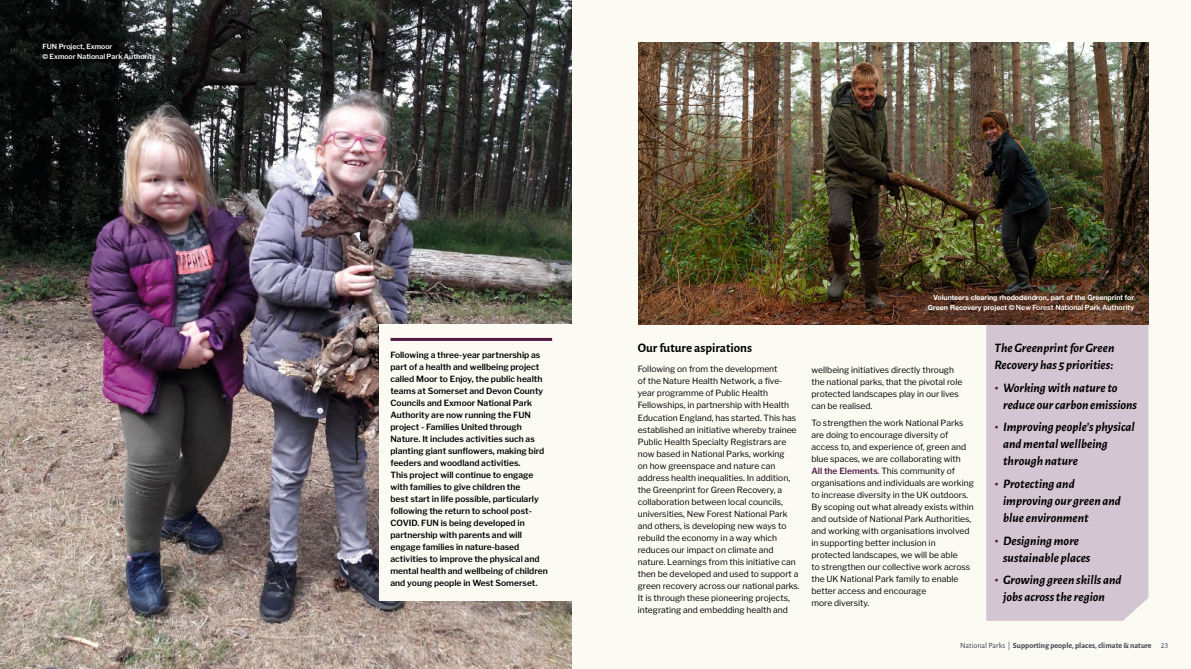
<style>
.page{position:relative;width:1191px;height:669px;background:#fff}
.page>*{position:absolute;margin:0;border:0;box-sizing:border-box;transform-origin:0 0}
.t1{font:italic 700 13px/17px "Alegreya Sans";color:#000}
.t2{font:700 13px "Alegreya Sans";color:#000}
.t3{font:8.5px/12px "Libre Franklin";color:#000}
.t4{font:600 8.5px/12px "Libre Franklin";color:#000}
.t5{font:700 8px "Alegreya Sans";color:#3c404f}
.t6{font:8px "Alegreya Sans";color:#fcfbf3}
.t7{font:600 7px/10px "Libre Franklin";color:#fff}
.t8{font:700 7px "Helvetica Neue";color:#fff}
.s1{font-family:"Helvetica Neue";font-weight:700}
.s2{font-size:16px;color:#4f1a46}
.s3{font-weight:600;color:#4f1a46}
.s4{font-weight:400}
</style>
<div class="page">
<img style="left:0;top:0;width:573px;height:669px">
<div style="left:35px;top:36px;width:128px;height:31px;background:#000;opacity:.8"></div>
<div style="left:379px;top:325px;width:197px;height:276px;background:#fcfbf3"></div>
<hr style="left:390px;top:338px;width:162px;height:3px;background:#4f1a46">
<div style="left:573px;top:0;width:618px;height:669px;background:#fcfbf3"></div>
<div style="left:986px;top:325px;width:162px;height:296px;background:#d3c5d1"></div>
<img style="left:638px;top:43px;width:510px;height:282px">
<p class="t7" style="left:43px;top:42px;width:115px">FUN Project, Exmoor<br><span class="s1">©</span> Exmoor National Park Authority</p>
<p class="t4" style="left:390px;top:349px;width:159px">Following a three-year partnership as part of a health and wellbeing project called Moor to Enjoy, the public health teams at Somerset and Devon County Councils and Exmoor National Park Authority are now running the FUN project - Families United through Nature. It includes activities such as planting giant sunflowers, making bird feeders and woodland activities.<br>This project will continue to engage with families to give children the<br>best start in life possible, particularly following the return to school post-COVID. FUN is being developed in partnership with parents and will engage families in nature-based activities to improve the physical and mental health and wellbeing of children and young people in West Somerset.</p>
<p class="t8" style="left:933px;top:292px;width:202px">Volunteers clearing rhododendron, part of the Greenprint for</p>
<p class="t7" style="left:928px;top:303px;width:208px"><span class="s1">Green Recovery project ©</span> New Forest National Park Authority</p>
<h1 class="t1" style="left:994px;top:338px;width:121px">The Greenprint for Green<br>Recovery has 5 priorities:</h1>
<h1 class="t1" style="left:1003px;top:378px;width:135px;text-indent:-8px"><span class="s2">•</span> Working with nature to reduce our carbon emissions</h1>
<h1 class="t1" style="left:1003px;top:418px;width:133px;text-indent:-9px"><span class="s2">•</span> Improving people’s physical and mental wellbeing through nature</h1>
<h1 class="t1" style="left:1003px;top:474px;width:119px;text-indent:-9px"><span class="s2">•</span> Protecting and improving our green and blue environment</h1>
<h1 class="t1" style="left:1003px;top:531px;width:89px;text-indent:-9px"><span class="s2">•</span> Designing more sustainable places</h1>
<h1 class="t1" style="left:1003px;top:571px;width:120px;text-indent:-9px"><span class="s2">•</span> Growing green skills and jobs across the region</h1>
<h1 class="t2" style="left:638px;top:338px;width:116px">Our future aspirations</h1>
<p class="t3" style="left:638px;top:363px;width:163px">Following on from the development<br>of the Nature Health Network, a five&shy;year programme of Public Health Fellowships, in partnership with Health Education England, has started. This has established an initiative whereby trainee Public Health Specialty Registrars are now based in National Parks, working<br>on how greenspace and nature can address health inequalities. In addition, the Greenprint for Green Recovery, a collaboration between local councils, universities, New Forest National Park and others, is developing new ways to rebuild the economy in a way which reduces our impact on climate and nature. Learnings from this initiative can then be developed and used to support a green recovery across our national parks.<br>It is through these pioneering projects, integrating and embedding health and</p>
<p class="t3" style="left:811px;top:363px;width:152px">wellbeing initiatives directly through the national parks, that the pivotal role protected landscapes play in our lives can be realised.</p>
<p class="t3" style="left:811px;top:417px;width:164px">To strengthen the work National Parks are doing to encourage diversity of access to, and experience of, green and blue spaces, we are collaborating with<br><span class="s3">All the Elements</span>. This community of organisations and individuals are working to increase diversity in the UK outdoors.<br>By scoping out what already exists within and outside of National Park Authorities, and working with organisations involved in supporting better inclusion in protected landscapes, we will be able<br>to strengthen our collective work across the UK National Park family to enable better access and encourage<br>more diversity.</p>
<p class="t6" style="left:23px;top:640px;width:9px">22</p>
<p class="t5" style="left:960px;top:640px;width:210px"><span class="s4">National Parks |</span> Supporting people, places, climate &amp; nature <span class="s4">23</span></p>
</div>
